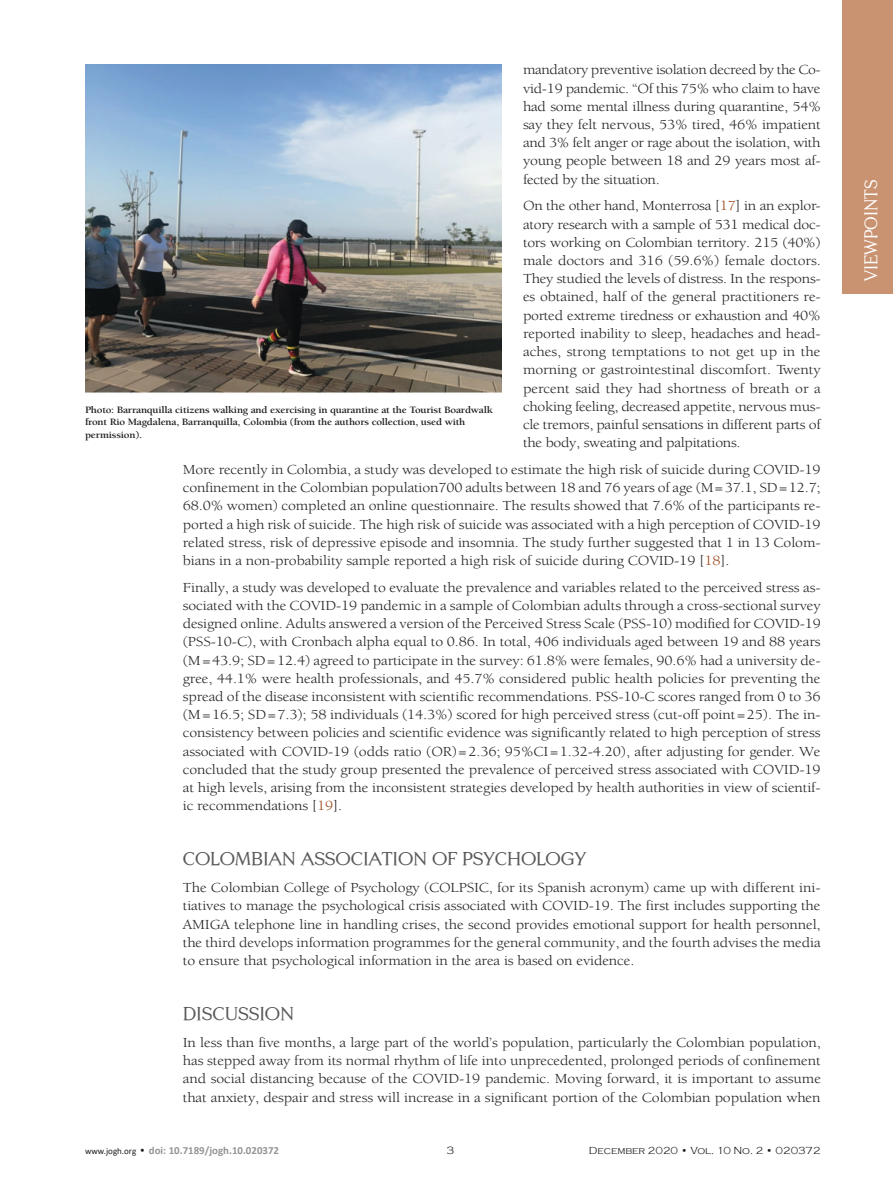
<style>
.page{position:relative;width:893px;height:1191px;background:#fff}
.page>*{position:absolute;margin:0;border:0;box-sizing:border-box;transform-origin:0 0}
.podnaslovi_VIEW{font:18.6px "Centabel";letter-spacing:-.01em;color:#57585a;scale:1.11 1}
.t1{font:18px "Centabel";color:#fff}
.tekst_osn{font:14.25px/18.1px "Berkeley Std";letter-spacing:-.01em;color:#231f20;text-align:justify;scale:1.11 1}
.t2{font:700 10.95px "Calibri";color:#939598}
.t3{font:300 10.95px "Copperplate Gothic";color:#231f20}
.t4{font:300 10.5px "Copperplate Gothic";color:#231f20}
.potpisi_slike_Photo{font:700 10.05px/12.6px "Berkeley Std";letter-spacing:-.02em;color:#231f20;scale:1.11 1}
.s1{color:#9d4718}
.s2{font-weight:400;font-size:9px;color:#231f20}
.s3{font-family:"Copperplate Gothic";font-weight:300;color:#231f20}
</style>
<div class="page">
<div style="left:842px;top:0;width:51px;height:293px;background:#c99270"></div>
<img style="left:85px;top:64px;width:417px;height:329px">
<p class="tekst_osn" style="left:523px;top:61px;width:270px">mandatory preventive isolation decreed by the Co&shy;vid-19 pandemic. “Of this 75% who claim to have had some mental illness during quarantine, 54% say they felt nervous, 53% tired, 46% impatient and 3% felt anger or rage about the isolation, with young people between 18 and 29 years most af&shy;fected by the situation.</p>
<p class="tekst_osn" style="left:523px;top:197px;width:270px">On the other hand, Monterrosa [<span class="s1">17</span>] in an explor&shy;atory research with a sample of 531 medical doc&shy;tors working on Colombian territory. 215 (40%) male doctors and 316 (59.6%) female doctors.<br>They studied the levels of distress. In the respons&shy;es obtained, half of the general practitioners re&shy;ported extreme tiredness or exhaustion and 40% reported inability to sleep, headaches and head&shy;aches, strong temptations to not get up in the morning or gastrointestinal discomfort. Twenty percent said they had shortness of breath or a choking feeling, decreased appetite, nervous mus&shy;cle tremors, painful sensations in different parts of the body, sweating and palpitations.</p>
<p class="tekst_osn" style="left:183px;top:460px;width:576px">More recently in Colombia, a study was developed to estimate the high risk of suicide during COVID-19 confinement in the Colombian population700 adults between 18 and 76 years of age (M=37.1, SD=12.7; 68.0% women) completed an online questionnaire. The results showed that 7.6% of the participants re&shy;ported a high risk of suicide. The high risk of suicide was associated with a high perception of COVID-19 related stress, risk of depressive episode and insomnia. The study further suggested that 1 in 13 Colom&shy;bians in a non-probability sample reported a high risk of suicide during COVID-19 [<span class="s1">18</span>].</p>
<p class="tekst_osn" style="left:183px;top:578px;width:576px">Finally, a study was developed to evaluate the prevalence and variables related to the perceived stress as&shy;sociated with the COVID-19 pandemic in a sample of Colombian adults through a cross-sectional survey designed online. Adults answered a version of the Perceived Stress Scale (PSS-10) modified for COVID-19 (PSS-10-C), with Cronbach alpha equal to 0.86. In total, 406 individuals aged between 19 and 88 years (M=43.9; SD=12.4) agreed to participate in the survey: 61.8% were females, 90.6% had a university de&shy;gree, 44.1% were health professionals, and 45.7% considered public health policies for preventing the spread of the disease inconsistent with scientific recommendations. PSS-10-C scores ranged from 0 to 36 (M=16.5; SD=7.3); 58 individuals (14.3%) scored for high perceived stress (cut-off point=25). The in&shy;consistency between policies and scientific evidence was significantly related to high perception of stress associated with COVID-19 (odds ratio (OR)=2.36; 95%CI=1.32-4.20), after adjusting for gender. We concluded that the study group presented the prevalence of perceived stress associated with COVID-19 at high levels, arising from the inconsistent strategies developed by health authorities in view of scientif&shy;ic recommendations [<span class="s1">19</span>].</p>
<p class="potpisi_slike_Photo" style="left:85px;top:403px;width:369px">Photo: Barranquilla citizens walking and exercising in quarantine at the Tourist Boardwalk front Rio Magdalena, Barranquilla, Colombia (from the authors collection, used with permission).</p>
<p class="podnaslovi_VIEW" style="left:183px;top:848px;width:365px">COLOMBIAN ASSOCIATION OF PSYCHOLOGY</p>
<p class="tekst_osn" style="left:183px;top:879px;width:576px">The Colombian College of Psychology (COLPSIC, for its Spanish acronym) came up with different ini&shy;tiatives to manage the psychological crisis associated with COVID-19. The first includes supporting the AMIGA telephone line in handling crises, the second provides emotional support for health personnel, the third develops information programmes for the general community, and the fourth advises the media to ensure that psychological information in the area is based on evidence.</p>
<p class="podnaslovi_VIEW" style="left:183px;top:1003px;width:102px">DISCUSSION</p>
<p class="tekst_osn" style="left:183px;top:1033px;width:576px">In less than five months, a large part of the world’s population, particularly the Colombian population, has stepped away from its normal rhythm of life into unprecedented, prolonged periods of confinement and social distancing because of the COVID-19 pandemic. Moving forward, it is important to assume that anxiety, despair and stress will increase in a significant portion of the Colombian population when</p>
<p class="t2" style="left:85px;top:1142px;width:196px"><span class="s2">www.jogh.org</span> <span class="s3">•</span> doi: 10.7189/jogh.10.020372</p>
<p class="t3" style="left:447px;top:1144px;width:9px">3</p>
<p class="t4" style="left:589px;top:1144px;width:233px">December 2020 • Vol. 10 No. 2 • 020372</p>
<p class="t1" style="left:860px;top:281px;width:103px;rotate:-90deg">VIEWPOINTS</p>
</div>
